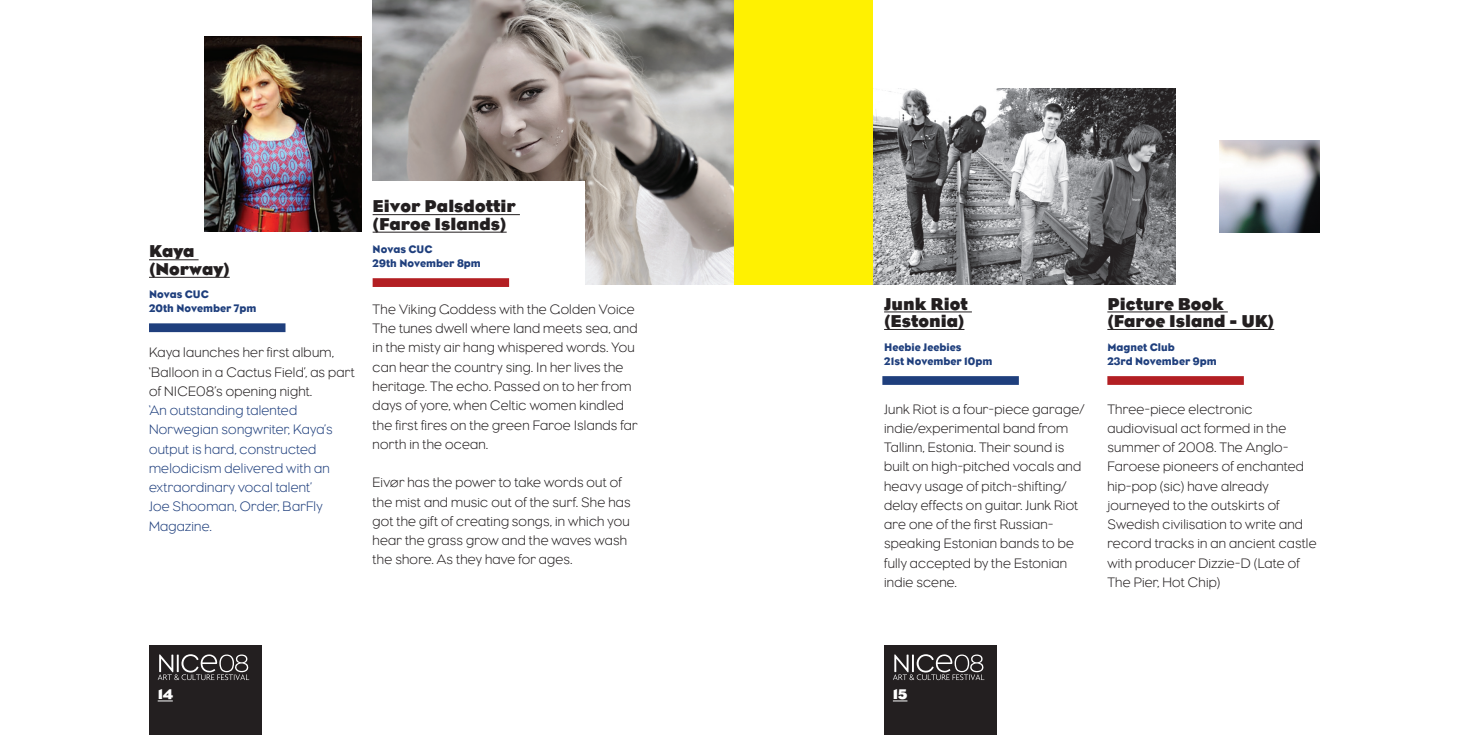
<style>
.page{position:relative;width:1469px;height:735px;background:#fff}
.page>*{position:absolute;margin:0;border:0;box-sizing:border-box;transform-origin:0 0}
.t1{font:700 17.5px/17.5px "Eagle IS";color:#231f20}
.t2{font:700 14.17px "Eagle IS";color:#fff}
.t3{font:300 14px/19.2px "Eagle IS";letter-spacing:.02em;color:#231f20}
.t4{font:300 14px/19.2px "Eagle IS";letter-spacing:.02em;color:#1f3f7d}
.t5{font:11.2px/14px "Eagle IS";color:#1f3f7d}
</style>
<div class="page">
<img style="left:372px;top:0;width:362px;height:284px">
<div style="left:361px;top:181px;width:224px;height:163px;background:#fff"></div>
<hr style="left:372px;top:214px;width:148px;height:1px;background:#231f20">
<hr style="left:372px;top:232px;width:134px;height:1px;background:#231f20">
<hr style="left:149px;top:259px;width:50px;height:1px;background:#231f20">
<hr style="left:149px;top:277px;width:81px;height:1px;background:#231f20">
<div style="left:372px;top:278px;width:137px;height:9px;background:#b31f23"></div>
<div style="left:149px;top:323px;width:136px;height:9px;background:#1f3f7d"></div>
<img style="left:872px;top:89px;width:303px;height:195px">
<hr style="left:1107px;top:311px;width:120px;height:1px;background:#231f20">
<hr style="left:1107px;top:329px;width:167px;height:1px;background:#231f20">
<hr style="left:884px;top:311px;width:87px;height:1px;background:#231f20">
<hr style="left:884px;top:329px;width:80px;height:1px;background:#231f20">
<div style="left:1107px;top:376px;width:136px;height:8px;background:#b31f23"></div>
<div style="left:882px;top:376px;width:136px;height:8px;background:#1f3f7d"></div>
<img style="left:205px;top:36px;width:156px;height:195px">
<div style="left:734px;top:0;width:138px;height:284px;background:#fff101"></div>
<div style="left:150px;top:644px;width:112px;height:90px;background:#231f20"></div>
<svg style="left:158px;top:700px;width:15px;height:1px"></svg>
<svg style="left:158px;top:654px;width:91px;height:26px"></svg>
<div style="left:884px;top:644px;width:112px;height:90px;background:#231f20"></div>
<svg style="left:892px;top:700px;width:15px;height:1px"></svg>
<svg style="left:893px;top:654px;width:91px;height:26px"></svg>
<img style="left:1219px;top:140px;width:100px;height:93px">
<p class="t1" style="left:372px;top:198px;width:145px">Eivor Palsdottir (Faroe Islands)</p>
<p class="t1" style="left:149px;top:243px;width:82px">Kaya (Norway)</p>
<p class="t5" style="left:372px;top:241px;width:110px">Novas CUC<br>29th November 8pm</p>
<p class="t5" style="left:149px;top:287px;width:109px">Novas CUC<br>20th November 7pm</p>
<p class="t3" style="left:372px;top:299px;width:266px">The Viking Goddess with the Golden Voice The tunes dwell where land meets sea, and in the misty air hang whispered words. You can hear the country sing. In her lives the heritage. The echo. Passed on to her from days of yore, when Celtic women kindled the first fires on the green Faroe Islands far north in the ocean.</p>
<p class="t3" style="left:372px;top:472px;width:259px">Eivør has the power to take words out of the mist and music out of the surf. She has got the gift of creating songs, in which you hear the grass grow and the waves wash the shore. As they have for ages.</p>
<p class="t3" style="left:149px;top:343px;width:207px">Kaya launches her first album, ‘Balloon in a Cactus Field’, as part of NICE08’s opening night.</p>
<p class="t4" style="left:149px;top:400px;width:185px">‘An outstanding talented<br>Norwegian songwriter, Kaya’s output is hard, constructed melodicism delivered with an extraordinary vocal talent’<br>Joe Shooman, Order, BarFly<br>Magazine.</p>
<p class="t1" style="left:884px;top:295px;width:85px">Junk Riot (Estonia)</p>
<p class="t1" style="left:1107px;top:295px;width:168px">Picture Book (Faroe Island - UK)</p>
<p class="t5" style="left:884px;top:339px;width:110px">Heebie Jeebies<br>21st November 10pm</p>
<p class="t5" style="left:1107px;top:339px;width:111px">Magnet Club<br>23rd November 9pm</p>
<p class="t3" style="left:884px;top:399px;width:202px">Junk Riot is a four-piece garage/ indie/experimental band from<br>Tallinn, Estonia. Their sound is built on high-pitched vocals and heavy usage of pitch-shifting/ delay effects on guitar. Junk Riot are one of the first Russian&shy;speaking Estonian bands to be fully accepted by the Estonian indie scene.</p>
<p class="t3" style="left:1107px;top:399px;width:211px">Three-piece electronic audiovisual act formed in the summer of 2008. The Anglo-<br>Faroese pioneers of enchanted hip-pop (sic) have already journeyed to the outskirts of<br>Swedish civilisation to write and record tracks in an ancient castle with producer Dizzie-D (Late of<br>The Pier, Hot Chip)</p>
<p class="t2" style="left:158px;top:686px;width:17px">14</p>
<p class="t2" style="left:892px;top:686px;width:16px">15</p>
</div>
